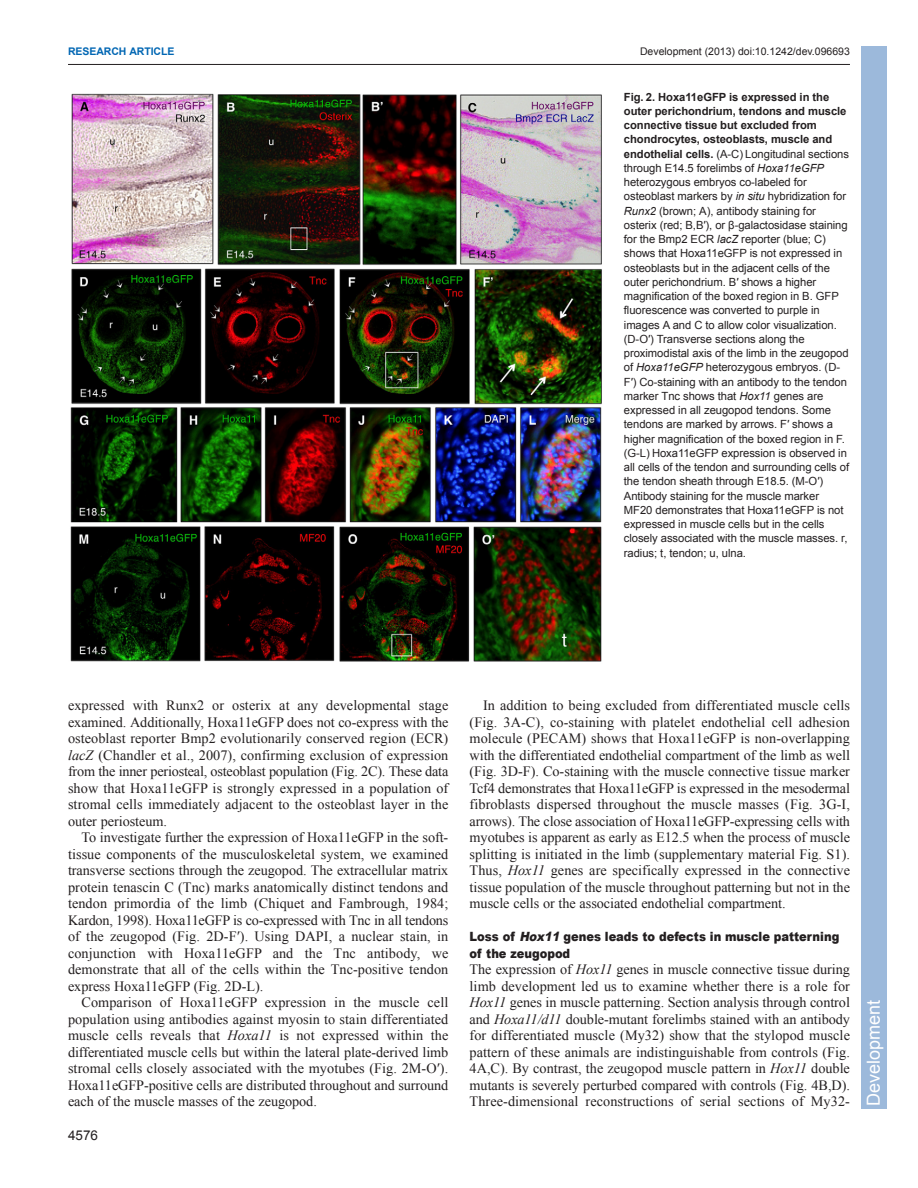
<style>
.page{position:relative;width:918px;height:1188px;background:#fff}
.page>*{position:absolute;margin:0;border:0;box-sizing:border-box;transform-origin:0 0}
.t1{font:18px "Arial";color:#fff}
.t2{font:14.25px/16.5px "Times New Roman";letter-spacing:-.005em;color:#231f20;text-align:justify}
.t3{font:13.5px "Arial";color:#231f20}
.t4{font:900 12.75px/16.5px "Arial";color:#231f20;scale:.9 1}
.t5{font:11.25px/14.2px "Arial";letter-spacing:-.005em;color:#231f20}
.t6{font:10.5px "Arial";color:#231f20}
.t7{font:700 10.5px "Arial";letter-spacing:-.005em;color:#0166b3}
.s1{font-weight:700}
.s2{font-style:italic}
</style>
<div class="page">
<hr style="left:68px;top:64px;width:782px;height:1px;background:#231f20">
<img style="left:70px;top:93px;width:532px;height:569px">
<div style="left:861px;top:46px;width:25px;height:1063px;background:#9cb9db"></div>
<p class="t7" style="left:68px;top:45px;width:108px">RESEARCH ARTICLE</p>
<p class="t6" style="left:640px;top:45px;width:211px">Development (2013) doi:10.1242/dev.096693</p>
<p class="t5" style="left:624px;top:90px;width:227px"><span class="s1">Fig. 2. Hoxa11eGFP is expressed in the outer perichondrium, tendons and muscle connective tissue but excluded from chondrocytes, osteoblasts, muscle and endothelial cells.</span> (A-C) Longitudinal sections through E14.5 forelimbs of <span class="s2">Hoxa11eGFP </span>heterozygous embryos co-labeled for osteoblast markers by <span class="s2">in situ</span> hybridization for <span class="s2">Runx2</span> (brown; A), antibody staining for osterix (red; B,B′), or β-galactosidase staining for the Bmp2 ECR <span class="s2">lacZ</span> reporter (blue; C) shows that Hoxa11eGFP is not expressed in osteoblasts but in the adjacent cells of the outer perichondrium. B′ shows a higher magnification of the boxed region in B. GFP fluorescence was converted to purple in images A and C to allow color visualization. (D-O′) Transverse sections along the proximodistal axis of the limb in the zeugopod of <span class="s2">Hoxa11eGFP</span> heterozygous embryos. (D-F′) Co-staining with an antibody to the tendon marker Tnc shows that <span class="s2">Hox11</span> genes are expressed in all zeugopod tendons. Some tendons are marked by arrows. F′ shows a higher magnification of the boxed region in F. (G-L) Hoxa11eGFP expression is observed in all cells of the tendon and surrounding cells of the tendon sheath through E18.5. (M-O′)<br>Antibody staining for the muscle marker MF20 demonstrates that Hoxa11eGFP is not expressed in muscle cells but in the cells closely associated with the muscle masses. r, radius; t, tendon; u, ulna.</p>
<p class="t2" style="left:68px;top:697px;width:382px">expressed with Runx2 or osterix at any developmental stage examined. Additionally, Hoxa11eGFP does not co-express with the osteoblast reporter Bmp2 evolutionarily conserved region (ECR) <span class="s2">lacZ</span> (Chandler et al., 2007), confirming exclusion of expression from the inner periosteal, osteoblast population (Fig. 2C). These data show that Hoxa11eGFP is strongly expressed in a population of stromal cells immediately adjacent to the osteoblast layer in the outer periosteum.</p>
<p class="t2" style="left:68px;top:829px;width:382px;text-indent:13px">To investigate further the expression of Hoxa11eGFP in the soft&shy;tissue components of the musculoskeletal system, we examined transverse sections through the zeugopod. The extracellular matrix protein tenascin C (Tnc) marks anatomically distinct tendons and tendon primordia of the limb (Chiquet and Fambrough, 1984; Kardon, 1998). Hoxa11eGFP is co-expressed with Tnc in all tendons of the zeugopod (Fig. 2D-F′). Using DAPI, a nuclear stain, in conjunction with Hoxa11eGFP and the Tnc antibody, we demonstrate that all of the cells within the Tnc-positive tendon express Hoxa11eGFP (Fig. 2D-L).</p>
<p class="t2" style="left:68px;top:994px;width:382px;text-indent:13px">Comparison of Hoxa11eGFP expression in the muscle cell population using antibodies against myosin to stain differentiated muscle cells reveals that <span class="s2">Hoxa11</span> is not expressed within the differentiated muscle cells but within the lateral plate-derived limb stromal cells closely associated with the myotubes (Fig. 2M-O′).<br>Hoxa11eGFP-positive cells are distributed throughout and surround each of the muscle masses of the zeugopod.</p>
<p class="t3" style="left:68px;top:1128px;width:32px">4576</p>
<p class="t2" style="left:470px;top:697px;width:382px;text-indent:13px">In addition to being excluded from differentiated muscle cells (Fig. 3A-C), co-staining with platelet endothelial cell adhesion molecule (PECAM) shows that Hoxa11eGFP is non-overlapping with the differentiated endothelial compartment of the limb as well (Fig. 3D-F). Co-staining with the muscle connective tissue marker Tcf4 demonstrates that Hoxa11eGFP is expressed in the mesodermal fibroblasts dispersed throughout the muscle masses (Fig. 3G-I, arrows). The close association of Hoxa11eGFP-expressing cells with myotubes is apparent as early as E12.5 when the process of muscle splitting is initiated in the limb (supplementary material Fig. S1).<br>Thus, <span class="s2">Hox11</span> genes are specifically expressed in the connective tissue population of the muscle throughout patterning but not in the muscle cells or the associated endothelial compartment.</p>
<p class="t4" style="left:470px;top:928px;width:412px">Loss of <span class="s2">Hox11</span>genes leads to defects in muscle patterning of the zeugopod</p>
<p class="t2" style="left:470px;top:961px;width:382px">The expression of <span class="s2">Hox11</span> genes in muscle connective tissue during limb development led us to examine whether there is a role for <span class="s2">Hox11</span> genes in muscle patterning. Section analysis through control and <span class="s2">Hoxa11/d11</span> double-mutant forelimbs stained with an antibody for differentiated muscle (My32) show that the stylopod muscle pattern of these animals are indistinguishable from controls (Fig.<br>4A,C). By contrast, the zeugopod muscle pattern in <span class="s2">Hox11</span> double mutants is severely perturbed compared with controls (Fig. 4B,D).<br>Three-dimensional reconstructions of serial sections of My32-</p>
<p class="t1" style="left:862px;top:1106px;width:108px;rotate:-90deg">Development</p>
</div>
